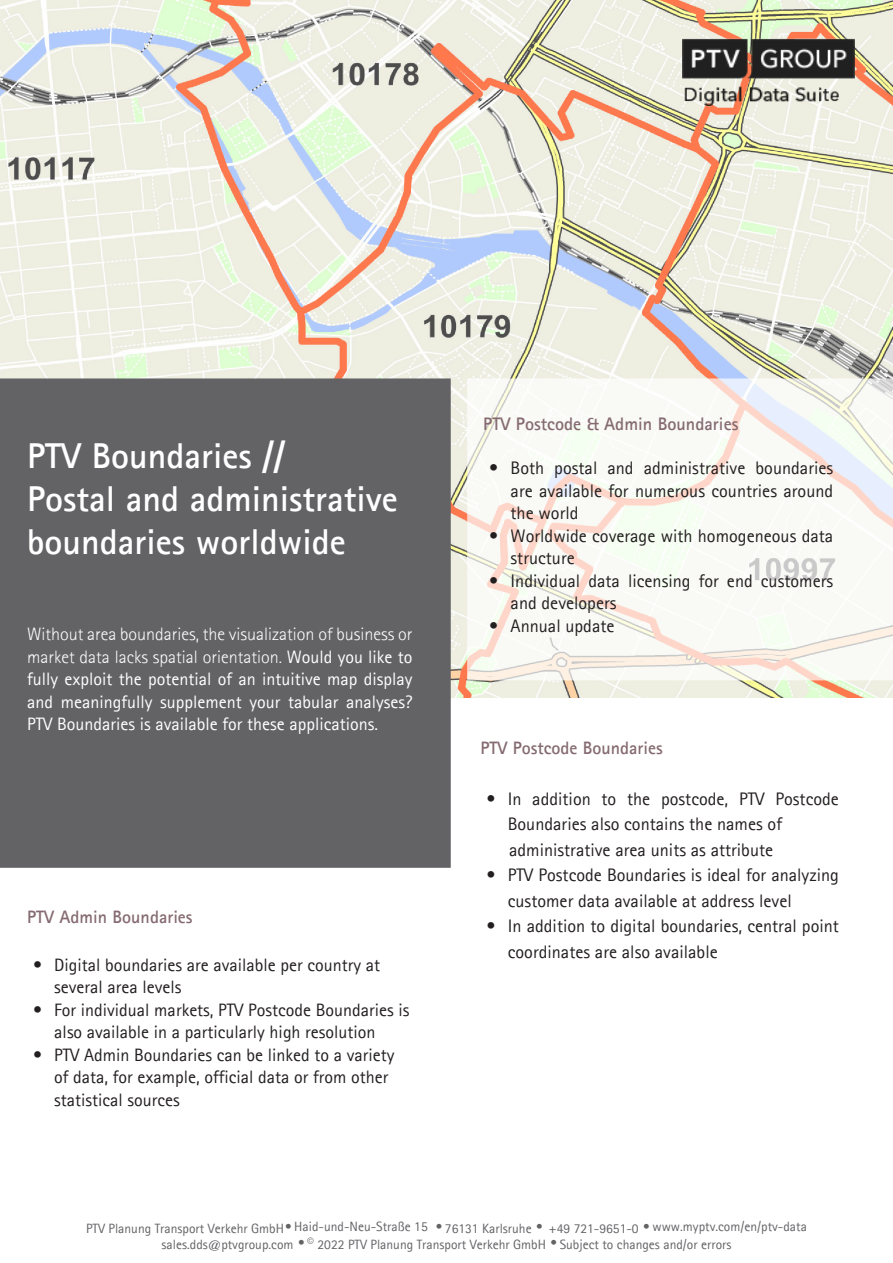
<style>
.page{position:relative;width:893px;height:1263px;background:#fff}
.page>*{position:absolute;margin:0;border:0;box-sizing:border-box;transform-origin:0 0}
.t1{font:700 36px/43.2px "Agfa Rotis Sans Serif";color:#fff}
.t2{font:18.15px/22.5px "Agfa Rotis Sans Serif";color:#231f20}
.t3{font:700 18.15px "Agfa Rotis Sans Serif";color:#856b71}
.t4{font:18px/22.5px "Agfa Rotis Sans Serif";color:#231f20}
.t5{font:18px/22.5px "Agfa Rotis Sans Serif";color:#fff;text-align:justify}
.t6{font:700 18px "Agfa Rotis Sans Serif";color:#856b71}
.t7{font:13.5px "Agfa Rotis Sans Serif";color:#636366}
.s1{font-weight:300}
.s2{font-style:italic}
</style>
<div class="page">
<img style="left:0;top:0;width:893px;height:697px">
<div style="left:1px;top:379px;width:449px;height:488px;background:#636366"></div>
<div style="left:0;top:378px;width:451px;height:490px;border:2px solid #636366"></div>
<svg style="left:467px;top:378px;width:426px;height:302px;fill:#f9f9f5"></svg>
<img style="left:682px;top:36px;width:173px;height:74px">
<p class="t1" style="left:27px;top:433px;width:259px">PTV Boundaries //</p>
<p class="t1" style="left:27px;top:476px;width:372px">Postal and administrative boundaries worldwide</p>
<p class="t5" style="left:27px;top:623px;width:387px"><span class="s1">Without area boundaries, the visualization of business or market data lacks spatial orientation.</span> Would you like to fully exploit the potential of an intuitive map display and meaningfully supplement your tabular analyses?<br>PTV Boundaries is available for these applications.</p>
<p class="t6" style="left:27px;top:905px;width:167px">PTV Admin Boundaries</p>
<p class="t4" style="left:54px;top:953px;width:327px;text-indent:-21px">• Digital boundaries are available per country at several area levels</p>
<p class="t4" style="left:54px;top:998px;width:357px;text-indent:-21px">• For individual markets, PTV Postcode Boundaries is also available in a particularly high resolution</p>
<p class="t4" style="left:54px;top:1043px;width:342px;text-indent:-21px">• PTV Admin Boundaries can be linked to a variety of data, for example, official data or from other statistical sources</p>
<p class="t3" style="left:483px;top:412px;width:257px">PTV Postcode &amp; Admin Boundaries</p>
<p class="t2" style="left:511px;top:456px;width:324px;text-align:justify;text-indent:-21px">• Both postal and administrative boundaries are available for numerous countries around the world</p>
<p class="t2" style="left:511px;top:524px;width:324px;text-indent:-21px">• Worldwide coverage with homogeneous data structure</p>
<p class="t2" style="left:511px;top:569px;width:324px;text-indent:-21px">• Individual data licensing for end customers and developers</p>
<p class="t2" style="left:489px;top:614px;width:127px">• Annual update</p>
<p class="t6" style="left:480px;top:736px;width:184px">PTV Postcode Boundaries</p>
<p class="t2" style="left:508px;top:786px;width:333px;line-height:25.5px;text-indent:-21px">• In addition to the postcode, PTV Postcode<br>Boundaries also contains the names of</p>
<p class="t2" style="left:509px;top:838px;width:266px">administrative area units as attribute</p>
<p class="t2" style="left:508px;top:862px;width:333px;line-height:25.5px;text-indent:-21px">• PTV Postcode Boundaries is ideal for analyzing customer data available at address level</p>
<p class="t2" style="left:508px;top:913px;width:333px;line-height:25.5px;text-indent:-21px">• In addition to digital boundaries, central point coordinates are also available</p>
<p class="t7" style="left:86px;top:1220px;width:722px">PTV Planung Transport Verkehr GmbH<span class="s2">•</span> Haid-und-Neu-Straße 15 <span class="s2">•</span> 76131 Karlsruhe <span class="s2">•</span> +49 721-9651-0 <span class="s2">•</span> www.myptv.com/en/ptv-data</p>
<p class="t7" style="left:162px;top:1236px;width:571px">sales.dds@ptvgroup.com <span class="s2">•</span> © 2022 PTV Planung Transport Verkehr GmbH <span class="s2">•</span> Subject to changes and/or errors</p>
</div>
